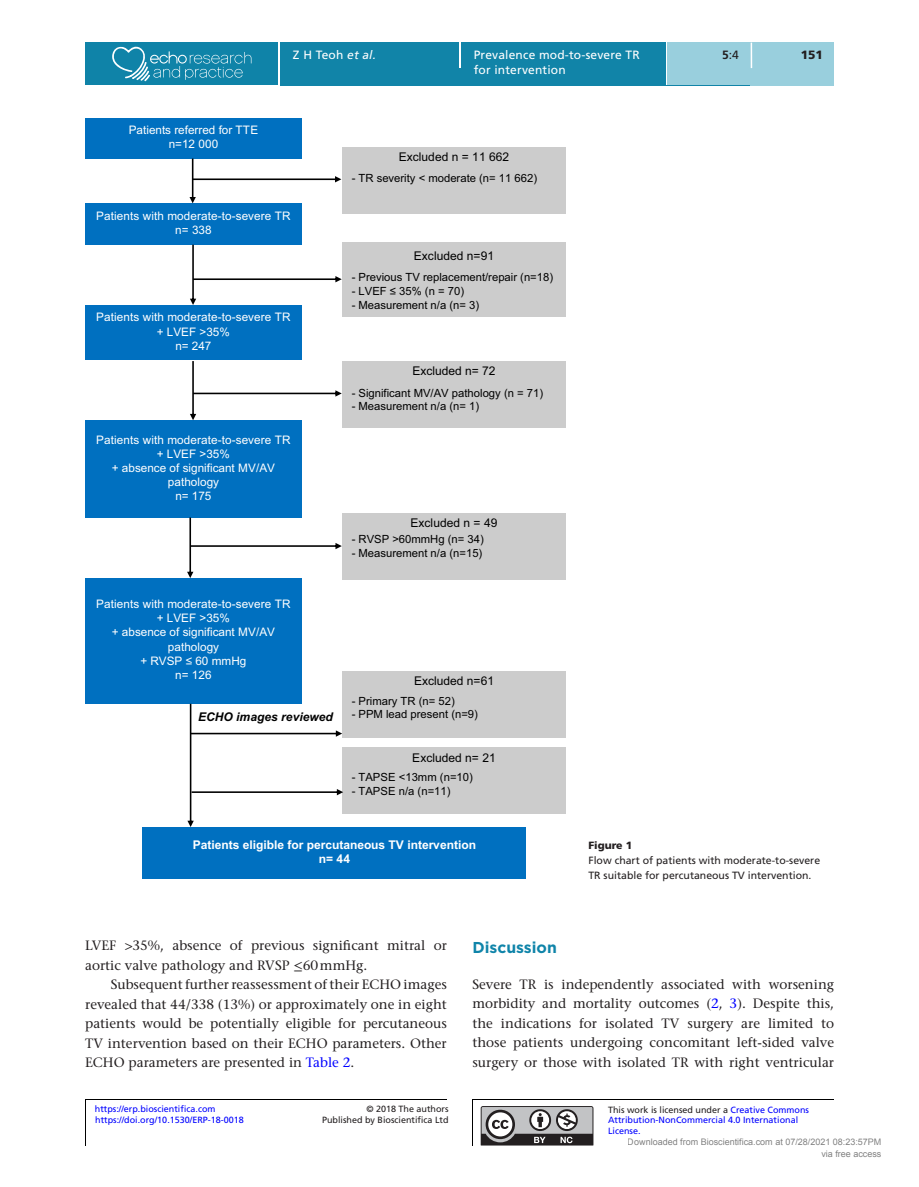
<style>
.page{position:relative;width:919px;height:1187px;background:#fff}
.page>*{position:absolute;margin:0;border:0;box-sizing:border-box;transform-origin:0 0}
.t1{font:700 15.75px "Gotham";color:#0f84a9}
.TXI{font:500 13.5px/19.5px "Stone Serif Std";color:#231f20}
.TXT{font:500 13.5px/19.5px "Stone Serif Std";color:#231f20;text-align:justify}
.t2{font:12px "Arial";color:#000}
.t3{font:12px/14.7px "Frutiger LT Std";letter-spacing:.015em;color:#fff}
.t4{font:700 12px/14.4px "Arial";color:#fff;text-align:center}
.t5{font:italic 700 12px "Arial";color:#000}
.t6{font:12px "Frutiger LT Std";color:#231f20}
.t7{font:900 12px "Frutiger LT Std";color:#231f20}
.t8{font:11.7px/14.1px "Arial";letter-spacing:.01em;color:#fff;text-align:center}
.t9{font:11.25px "Arial";color:#000}
.FC{font:10.5px/14.7px "Frutiger LT Std";color:#231f20}
.FC-2{font:900 10.5px "Frutiger LT Std";color:#231f20}
.t10{font:9px/10.5px "Frutiger LT Std";color:#00f}
.t11{font:9px/12px "Arial";color:rgb(0 0 0/.5);text-align:right}
.t12{font:9px "Frutiger LT Std";color:#231f20}
.s1{font-style:italic}
.s2{font-weight:700}
.s3{font-family:"STIX General";font-weight:400}
.s4{color:#00f}
.s5{color:#231f20}
</style>
<div class="page">
<div style="left:85px;top:43px;width:193px;height:42px;background:#0f83a8"></div>
<svg style="left:112px;top:46px;width:139px;height:36px"></svg>
<div style="left:280px;top:51px;width:553px;height:34px;background:#1184a8"></div>
<div style="left:280px;top:43px;width:179px;height:8px;background:#1184a8"></div>
<hr style="left:459px;top:43px;width:2px;height:25px;background:#fff">
<div style="left:461px;top:43px;width:204px;height:42px;background:#1184a8"></div>
<hr style="left:665px;top:43px;width:2px;height:42px;background:#fff">
<div style="left:667px;top:43px;width:82px;height:42px;background:#99cfdd"></div>
<div style="left:749px;top:68px;width:84px;height:17px;background:#99cfdd"></div>
<div style="left:749px;top:43px;width:84px;height:25px;background:#99cfdd"></div>
<hr style="left:750px;top:43px;width:2px;height:25px;background:#fff">
<div style="left:85px;top:118px;width:217px;height:40px;background:#0070c0"></div>
<div style="left:85px;top:204px;width:217px;height:41px;background:#0070c0"></div>
<div style="left:85px;top:305px;width:217px;height:55px;background:#0070c0"></div>
<div style="left:85px;top:420px;width:217px;height:97px;background:#0070c0"></div>
<div style="left:342px;top:147px;width:224px;height:66px;background:#ccc"></div>
<div style="left:143px;top:827px;width:383px;height:51px;background:#0070c0"></div>
<div style="left:85px;top:578px;width:217px;height:125px;background:#0070c0"></div>
<div style="left:342px;top:360px;width:224px;height:67px;background:#ccc"></div>
<div style="left:342px;top:242px;width:224px;height:74px;background:#ccc"></div>
<div style="left:342px;top:512px;width:224px;height:67px;background:#ccc"></div>
<div style="left:342px;top:671px;width:224px;height:66px;background:#ccc"></div>
<svg style="left:189px;top:158px;width:152px;height:45px"></svg>
<svg style="left:190px;top:245px;width:152px;height:60px"></svg>
<svg style="left:190px;top:361px;width:152px;height:59px"></svg>
<svg style="left:187px;top:517px;width:155px;height:61px"></svg>
<div style="left:342px;top:747px;width:224px;height:67px;background:#ccc"></div>
<svg style="left:187px;top:703px;width:156px;height:124px"></svg>
<svg style="left:480px;top:1106px;width:113px;height:39px;background:#8b8a8b"></svg>
<hr style="left:472px;top:1098px;width:1px;height:47px;background:#000">
<hr style="left:472px;top:1098px;width:361px;height:1px;background:#000">
<hr style="left:85px;top:1098px;width:1px;height:47px;background:#000">
<hr style="left:85px;top:1098px;width:362px;height:1px;background:#000">
<p class="t8" style="left:129px;top:123px;width:131px">Patients referred for TTE n=12 000</p>
<p class="t3" style="left:293px;top:48px;width:85px">Z H Teoh <span class="s1">et al.</span></p>
<p class="t3" style="left:473px;top:48px;width:168px">Prevalence mod-to-severe TR for intervention</p>
<p class="t6" style="left:722px;top:48px;width:18px"><span class="s2">5</span>:4</p>
<p class="t7" style="left:800px;top:48px;width:24px">151</p>
<p class="t2" style="left:399px;top:149px;width:112px">Excluded n = 11 662</p>
<p class="t9" style="left:351px;top:171px;width:187px">- TR severity &lt; moderate (n= 11 662)</p>
<p class="t8" style="left:96px;top:209px;width:196px">Patients with moderate-to-severe TR n= 338</p>
<p class="t8" style="left:96px;top:310px;width:196px">Patients with moderate-to-severe TR + LVEF &gt;35%<br>n= 247</p>
<p class="t8" style="left:96px;top:433px;width:196px">Patients with moderate-to-severe TR + LVEF &gt;35%<br>+ absence of significant MV/AV pathology<br>n= 175</p>
<p class="t8" style="left:96px;top:597px;width:196px">Patients with moderate-to-severe TR + LVEF &gt;35%<br>+ absence of significant MV/AV pathology<br>+ RVSP ≤ 60 mmHg<br>n= 126</p>
<p class="t5" style="left:198px;top:708px;width:136px">ECHO images reviewed</p>
<p class="t2" style="left:414px;top:248px;width:82px">Excluded n=91</p>
<p class="t9" style="left:351px;top:270px;width:203px">- Previous TV replacement/repair (n=18)</p>
<p class="t9" style="left:351px;top:283px;width:114px">- LVEF ≤ 35% (n = 70)</p>
<p class="t9" style="left:351px;top:297px;width:129px">- Measurement n/a (n= 3)</p>
<p class="t2" style="left:412px;top:362px;width:85px">Excluded n= 72</p>
<p class="t9" style="left:351px;top:385px;width:193px">- Significant MV/AV pathology (n = 71)</p>
<p class="t9" style="left:351px;top:399px;width:129px">- Measurement n/a (n= 1)</p>
<p class="t2" style="left:410px;top:514px;width:88px">Excluded n = 49</p>
<p class="t9" style="left:351px;top:531px;width:134px">- RVSP &gt;60mmHg (n= 34)</p>
<p class="t9" style="left:351px;top:545px;width:132px">- Measurement n/a (n=15)</p>
<p class="t2" style="left:414px;top:673px;width:82px">Excluded n=61</p>
<p class="t9" style="left:351px;top:693px;width:105px">- Primary TR (n= 52)</p>
<p class="t9" style="left:351px;top:707px;width:128px">- PPM lead present (n=9)</p>
<p class="t2" style="left:412px;top:749px;width:85px">Excluded n= 21</p>
<p class="t9" style="left:351px;top:769px;width:123px">- TAPSE &lt;13mm (n=10)</p>
<p class="t9" style="left:351px;top:783px;width:100px">- TAPSE n/a (n=11)</p>
<p class="t4" style="left:193px;top:837px;width:285px">Patients eligible for percutaneous TV intervention n= 44</p>
<p class="FC-2" style="left:588px;top:839px;width:45px">Figure 1</p>
<p class="FC" style="left:588px;top:853px;width:233px">Flow chart of patients with moderate-to-severe<br>TR suitable for percutaneous TV intervention.</p>
<p class="TXI" style="left:85px;top:935px;width:363px">LVEF &gt;35%, absence of previous significant mitral or aortic valve pathology and RVSP <span class="s3">≤</span>60mmHg.</p>
<p class="TXI" style="left:85px;top:974px;width:363px;text-align:justify;text-indent:26px">Subsequent further reassessment of their ECHO images revealed that 44/338 (13%) or approximately one in eight patients would be potentially eligible for percutaneous TV intervention based on their ECHO parameters. Other ECHO parameters are presented in <span class="s4">Table 2</span>.</p>
<p class="t10" style="left:95px;top:1103px;width:122px">https://erp.bioscientifica.com</p>
<p class="t12" style="left:366px;top:1103px;width:84px">© 2018 The authors</p>
<p class="t10" style="left:95px;top:1114px;width:150px">https://doi.org/10.1530/ERP-18-0018</p>
<p class="t12" style="left:322px;top:1114px;width:128px">Published by Bioscientifica Ltd</p>
<h1 class="t1" style="left:472px;top:936px;width:86px">Discussion</h1>
<p class="TXT" style="left:472px;top:974px;width:363px">Severe TR is independently associated with worsening morbidity and mortality outcomes (<span class="s4">2</span>, <span class="s4">3</span>). Despite this, the indications for isolated TV surgery are limited to those patients undergoing concomitant left-sided valve surgery or those with isolated TR with right ventricular</p>
<p class="t10" style="left:608px;top:1104px;width:202px"><span class="s5">This work is licensed under a</span> Creative Commons<br>Attribution-NonCommercial 4.0 International<br>License.</p>
<p class="t11" style="left:627px;top:1135px;width:255px">Downloaded from Bioscientifica.com at 07/28/2021 08:23:57PM via free access</p>
</div>
